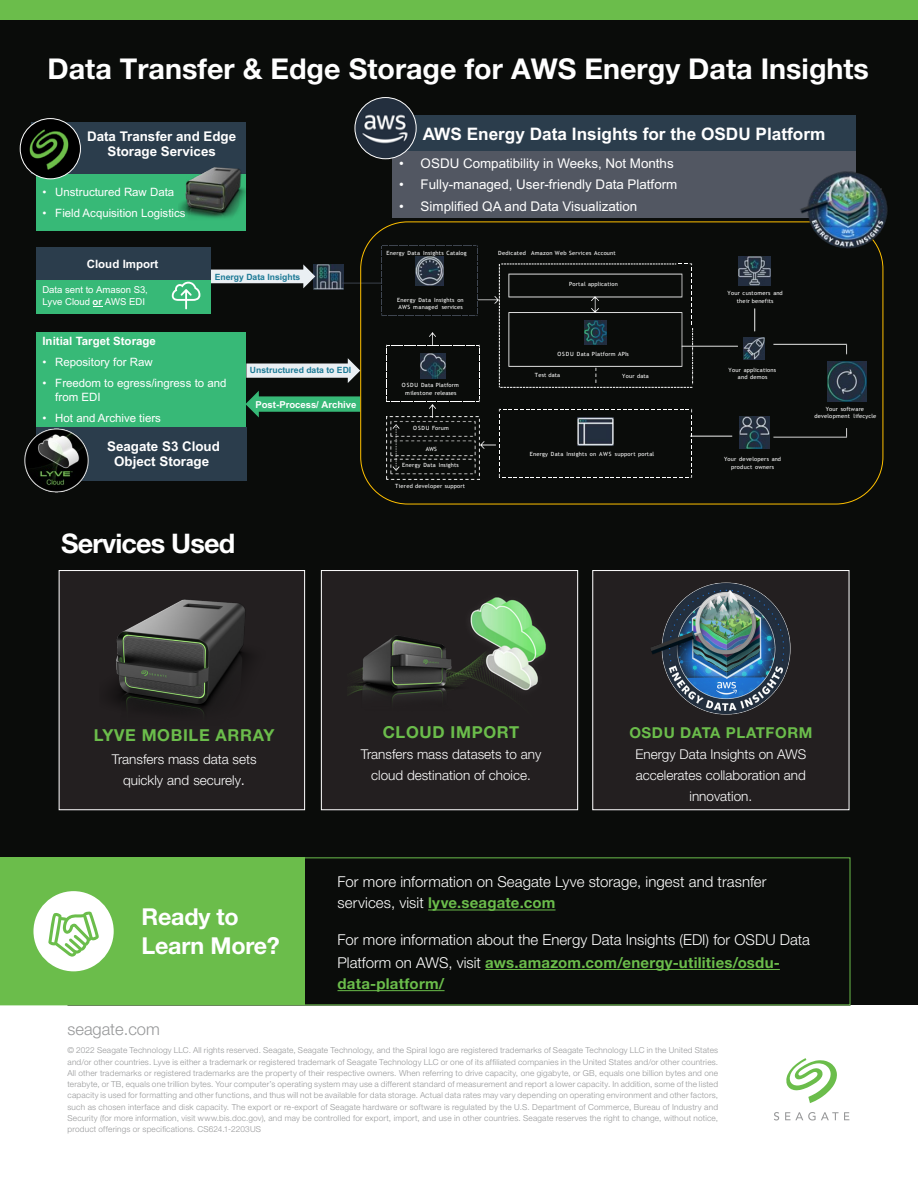
<style>
.page{position:relative;width:918px;height:1188px;background:#fff}
.page>*{position:absolute;margin:0;border:0;box-sizing:border-box;transform-origin:0 0}
.t1{font:700 28.65px "Helvetica Neue LT Std";color:#fff}
.Body_Copy_Subhead{font:700 27px "Helvetica Neue LT Std";letter-spacing:-.03em;color:#fff}
.Subtitle{font:700 23.25px/29.1px "Helvetica Neue LT Std";letter-spacing:-.01em;color:#fff}
.t2{font:700 17.25px "Arial";color:#fff}
.Body_Copy_Subhead-2{font:700 16.5px "Helvetica Neue LT Std";letter-spacing:.04em;color:#6bbd4b}
.CTA{font:300 16.5px "Helvetica Neue LT Std";color:#979899}
.Body_Copy{font:700 16.5px "Helvetica Neue LT Std";letter-spacing:.04em;color:#6bbd4b}
.Body_Copy-2{font:300 15px/21.9px "Helvetica Neue LT Std";color:#fff}
.Body_Copy-3{font:700 15px "Helvetica Neue LT Std";letter-spacing:.04em;color:#6bbd4b}
.Body_Copy-4{font:300 13.5px/21px "Helvetica Neue LT Std";color:#fff;text-align:center}
.t3{font:13.35px "Arial";color:#fff}
.t4{font:700 13.35px/15.3px "Arial";color:#fff;text-align:center}
.t5{font:11.55px/14.4px "Arial";letter-spacing:-.005em;color:#fff}
.t6{font:700 11.55px "Arial";color:#fff}
.t7{font:9.6px/11.6px "Arial";letter-spacing:-.005em;color:#fff}
.t8{font:700 9.6px "Arial";letter-spacing:-.005em;color:#fff}
.t9{font:700 8.55px "Arial";color:#1c7a96}
.Legal_Copy{font:300 8.25px/11.2px "Helvetica Neue LT Std";letter-spacing:.025em;color:#979899;text-align:justify}
.t10{font:5.7px/7.6px "Trebuchet MS";letter-spacing:.035em;color:#fff;text-align:center}
.s1{font-weight:700}
.s2{font-size:15px}
.s3{font-weight:700;color:#6bbd4b}
</style>
<div class="page">
<hr style="left:68px;top:1005px;width:782px;height:1px;background:#231f20">
<svg style="left:786px;top:1058px;width:51px;height:45px"></svg>
<svg style="left:774px;top:1112px;width:5px;height:8px"></svg>
<svg style="left:785px;top:1112px;width:64px;height:8px"></svg>
<div style="left:0;top:0;width:918px;height:21px;background:#6bbd4b"></div>
<div style="left:0;top:21px;width:918px;height:984px;background:#0a0c0a"></div>
<svg style="left:0;top:857px;width:850px;height:148px"></svg>
<hr style="left:428px;top:910px;width:128px;height:1px;background:#6bbd4b">
<hr style="left:485px;top:969px;width:295px;height:1px;background:#6bbd4b">
<hr style="left:338px;top:990px;width:107px;height:1px;background:#6bbd4b">
<div style="left:49px;top:560px;width:266px;height:260px;background:#231f20;opacity:.1"></div>
<div style="left:59px;top:571px;width:246px;height:239px;background:#231f20"></div>
<img style="left:115px;top:599px;width:133px;height:114px">
<div style="left:59px;top:570px;width:246px;height:240px;border:1px solid #fff"></div>
<div style="left:0;top:858px;width:305px;height:147px;background:#6bbd4b"></div>
<div style="left:33px;top:891px;width:81px;height:80px;background:#fff;border-radius:50%"></div>
<svg style="left:48px;top:911px;width:51px;height:46px"></svg>
<div style="left:311px;top:560px;width:277px;height:260px;background:#231f20;opacity:.1"></div>
<div style="left:321px;top:571px;width:257px;height:239px;background:#231f20"></div>
<img style="left:348px;top:597px;width:198px;height:105px">
<div style="left:321px;top:570px;width:257px;height:240px;border:1px solid #fff"></div>
<div style="left:583px;top:560px;width:276px;height:260px;background:#0a0c0a"></div>
<div style="left:593px;top:571px;width:256px;height:239px;background:#231f20"></div>
<div style="left:592px;top:570px;width:257px;height:240px;border:1px solid #fff"></div>
<img style="left:651px;top:582px;width:140px;height:133px">
<div style="left:36px;top:332px;width:209px;height:95px;background:#37b977"></div>
<div style="left:36px;top:173px;width:209px;height:58px;background:#37b977"></div>
<div style="left:31px;top:122px;width:214px;height:52px;background:#2b3d4c"></div>
<div style="left:36px;top:427px;width:210px;height:54px;background:#2b3d4c"></div>
<img style="left:24px;top:428px;width:65px;height:65px">
<img style="left:179px;top:156px;width:67px;height:71px">
<img style="left:315px;top:264px;width:27px;height:25px">
<svg style="left:342px;top:245px;width:136px;height:71px"></svg>
<svg style="left:245px;top:391px;width:115px;height:26px"></svg>
<div style="left:392px;top:151px;width:464px;height:67px;background:#525762"></div>
<div style="left:392px;top:115px;width:464px;height:36px;background:#2b3d4c"></div>
<div style="left:36px;top:278px;width:174px;height:35px;background:#37b977"></div>
<div style="left:36px;top:247px;width:174px;height:33px;background:#2b3d4c"></div>
<svg style="left:172px;top:264px;width:143px;height:45px"></svg>
<img style="left:19px;top:118px;width:62px;height:58px">
<img style="left:740px;top:417px;width:30px;height:31px">
<img style="left:744px;top:337px;width:21px;height:22px">
<img style="left:739px;top:257px;width:32px;height:28px">
<img style="left:828px;top:361px;width:38px;height:40px">
<img style="left:429px;top:332px;width:7px;height:13px">
<svg style="left:386px;top:345px;width:94px;height:72px"></svg>
<img style="left:386px;top:417px;width:94px;height:63px">
<svg style="left:393px;top:424px;width:6px;height:47px"></svg>
<img style="left:481px;top:441px;width:14px;height:7px">
<img style="left:479px;top:296px;width:20px;height:8px">
<svg style="left:499px;top:409px;width:233px;height:69px"></svg>
<svg style="left:754px;top:308px;width:1px;height:23px"></svg>
<svg style="left:499px;top:263px;width:239px;height:125px"></svg>
<svg style="left:773px;top:344px;width:75px;height:10px"></svg>
<svg style="left:773px;top:428px;width:75px;height:10px"></svg>
<img style="left:797px;top:171px;width:91px;height:86px">
<svg style="left:246px;top:358px;width:114px;height:25px"></svg>
<img style="left:355px;top:98px;width:61px;height:61px;border-radius:31px">
<div style="left:355px;top:97px;width:62px;height:62px;border:1px solid #fff;border-radius:50%"></div>
<img style="left:361px;top:111px;width:47px;height:34px">
<p class="t1" style="left:48px;top:51px;width:823px">Data Transfer &amp; Edge Storage for AWS Energy Data Insights</p>
<p class="t4" style="left:87px;top:129px;width:151px">Data Transfer and Edge<br>Storage Services</p>
<p class="t5" style="left:42px;top:184px;width:133px">• Unstructured Raw Data</p>
<p class="t5" style="left:42px;top:205px;width:145px">• Field Acquisition Logistics</p>
<p class="t6" style="left:87px;top:256px;width:73px">Cloud Import</p>
<p class="t7" style="left:42px;top:284px;width:107px">Data sent to Amason S3,<br>Lyve Cloud <span class="s1">or</span> AWS EDI</p>
<p class="t9" style="left:215px;top:271px;width:87px">Energy Data Insights</p>
<p class="t6" style="left:42px;top:333px;width:115px">Initial Target Storage</p>
<p class="t5" style="left:42px;top:355px;width:112px">• Repository for Raw</p>
<p class="t5" style="left:55px;top:376px;width:173px;text-indent:-13px">• Freedom to egress/ingress to and from EDI</p>
<p class="t5" style="left:42px;top:411px;width:120px">• Hot and Archive tiers</p>
<p class="t4" style="left:107px;top:439px;width:114px">Seagate S3 Cloud<br>Object Storage</p>
<p class="t9" style="left:250px;top:364px;width:103px">Unstructured data to EDI</p>
<p class="t8" style="left:255px;top:398px;width:103px">Post-Process/ Archive</p>
<p class="Body_Copy_Subhead" style="left:61px;top:527px;width:176px">Services Used</p>
<p class="t2" style="left:423px;top:122px;width:404px">AWS Energy Data Insights for the OSDU Platform</p>
<p class="t3" style="left:399px;top:154px;width:276px">• OSDU Compatibility in Weeks, Not Months</p>
<p class="t3" style="left:399px;top:175px;width:280px">• Fully-managed, User-friendly Data Platform</p>
<p class="t3" style="left:399px;top:197px;width:240px">• Simplified QA and Data Visualization</p>
<p class="t10" style="left:386px;top:249px;width:82px">Energy Data Insights Catalog</p>
<p class="t10" style="left:397px;top:296px;width:68px;text-align:left">Energy Data Insights on<br>AWS managed services</p>
<p class="t10" style="left:402px;top:381px;width:58px">OSDU Data Platform milestone releases</p>
<p class="t10" style="left:413px;top:424px;width:37px">OSDU Forum</p>
<p class="t10" style="left:426px;top:445px;width:13px">AWS</p>
<p class="t10" style="left:402px;top:461px;width:58px">Energy Data Insights</p>
<p class="t10" style="left:395px;top:482px;width:71px">Tiered developer support</p>
<p class="t10" style="left:498px;top:249px;width:119px">Dedicated Amazon Web Services Account</p>
<p class="t10" style="left:569px;top:281px;width:50px">Portal application</p>
<p class="t10" style="left:557px;top:351px;width:73px">OSDU Data Platform APIs</p>
<p class="t10" style="left:535px;top:372px;width:27px">Test data</p>
<p class="t10" style="left:622px;top:373px;width:28px">Your data</p>
<p class="t10" style="left:530px;top:450px;width:126px">Energy Data Insights on AWS support portal</p>
<p class="t10" style="left:727px;top:289px;width:57px">Your customers and their benefits</p>
<p class="t10" style="left:729px;top:366px;width:49px">Your applications and demos</p>
<p class="t10" style="left:724px;top:456px;width:59px">Your developers and product owners</p>
<p class="t10" style="left:814px;top:405px;width:63px">Your software development lifecycle</p>
<p class="Body_Copy_Subhead-2" style="left:94px;top:725px;width:182px">LYVE MOBILE ARRAY</p>
<p class="Body_Copy-4" style="left:112px;top:749px;width:146px">Transfers mass data sets quickly and securely<span class="s2">.</span></p>
<p class="Subtitle" style="left:141px;top:902px;width:140px">Ready to<br>Learn More?</p>
<p class="Body_Copy" style="left:383px;top:722px;width:138px">CLOUD IMPORT</p>
<p class="Body_Copy-4" style="left:361px;top:743px;width:182px">Transfers mass datasets to any cloud destination of choice.</p>
<p class="Body_Copy-3" style="left:629px;top:723px;width:185px">OSDU DATA PLATFORM</p>
<p class="Body_Copy-4" style="left:635px;top:743px;width:172px">Energy Data Insights on AWS accelerates collaboration and innovation.</p>
<p class="Body_Copy-2" style="left:338px;top:871px;width:431px;line-height:21.1px">For more information on Seagate Lyve storage, ingest and trasnfer services, visit <span class="s3">lyve.seagate.com</span></p>
<p class="Body_Copy-2" style="left:338px;top:929px;width:474px">For more information about the Energy Data Insights (EDI) for OSDU Data<br>Platform on AWS, visit <span class="s3">aws.amazom.com/energy-utilities/osdu&shy;data-platform/</span></p>
<p class="CTA" style="left:68px;top:1019px;width:94px">seagate.com</p>
<p class="Legal_Copy" style="left:68px;top:1045px;width:652px">© 2022 Seagate Technology LLC. All rights reserved. Seagate, Seagate Technology, and the Spiral logo are registered trademarks of Seagate Technology LLC in the United States and/or other countries. Lyve is either a trademark or registered trademark of Seagate Technology LLC or one of its affiliated companies in the United States and/or other countries.<br>All other trademarks or registered trademarks are the property of their respective owners. When referring to drive capacity, one gigabyte, or GB, equals one billion bytes and one terabyte, or TB, equals one trillion bytes. Your computer’s operating system may use a different standard of measurement and report a lower capacity. In addition, some of the listed capacity is used for formatting and other functions, and thus will not be available for data storage. Actual data rates may vary depending on operating environment and other factors, such as chosen interface and disk capacity. The export or re-export of Seagate hardware or software is regulated by the U.S. Department of Commerce, Bureau of Industry and Security (for more information, visit www.bis.doc.gov), and may be controlled for export, import, and use in other countries. Seagate reserves the right to change, without notice, product offerings or specifications. CS624.1-2203US</p>
</div>
